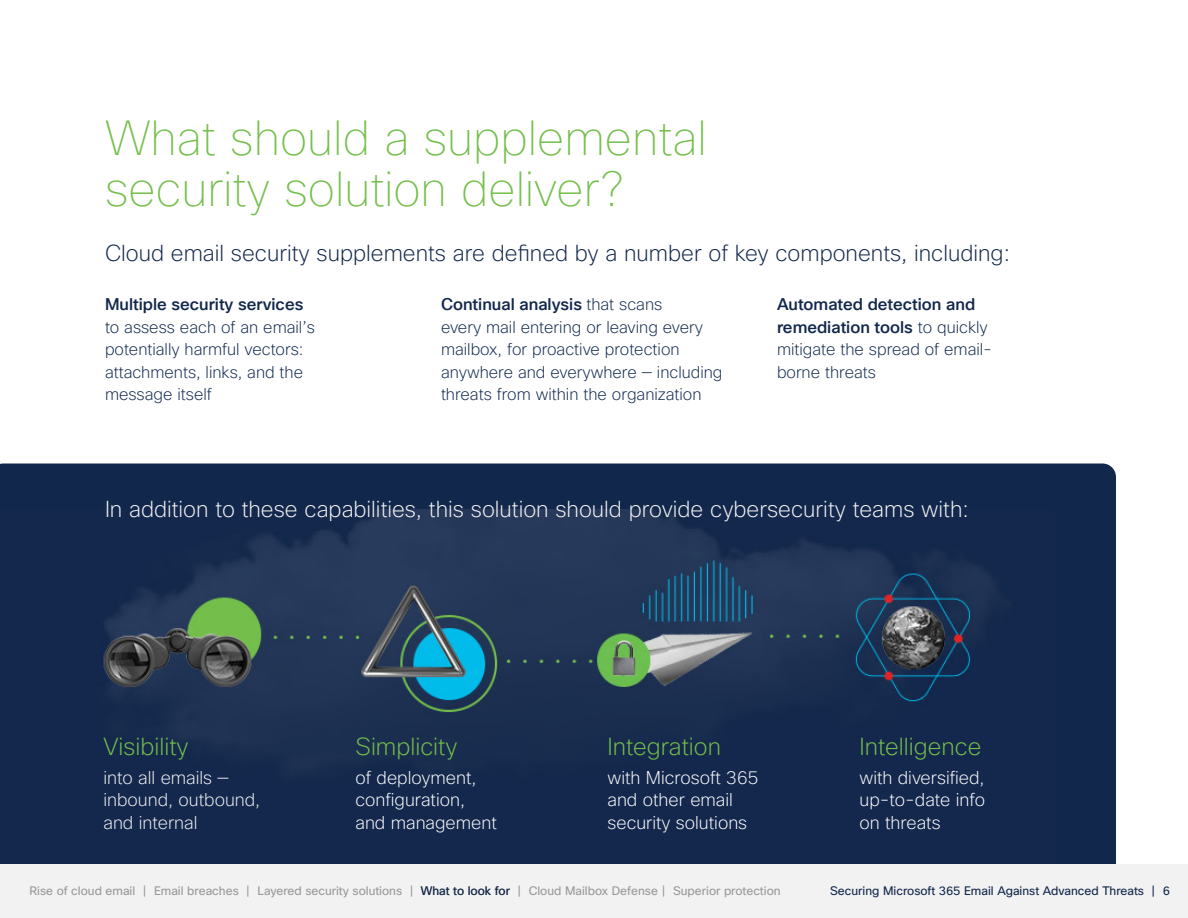
<style>
.page{position:relative;width:1188px;height:918px;background:#fff}
.page>*{position:absolute;margin:0;border:0;box-sizing:border-box;transform-origin:0 0}
.Title_Page_thin_32_3{font:100 48px/51px "Cisco Sans";color:#74bf4b}
.Sub_extralight_16_18{font:200 24px "Cisco Sans";color:#74bf4b}
.Sub-title_Page__extr{font:200 22.5px "Cisco Sans";color:#f2f2f2}
.Sub-title_Page__extr-2{font:200 22.5px "Cisco Sans";color:#11274b}
.Body_extralight_12_1{font:200 18px/22.5px "Cisco Sans";color:#fff}
.Body_extralight_12_1-2{font:200 18px/22.5px "Cisco Sans";color:#f2f2f2}
.Body_extralight_12_1-3{font:200 16.5px/22.5px "Cisco Sans";color:#0d274d}
.t1{font:12px "Cisco Sans";color:#999}
.Nav_regular_8_12_oce{font:12px "Cisco Sans";color:#11274b}
.s1{font-family:"Cisco Sans TT";font-weight:500;color:#11274b}
</style>
<div class="page">
<div style="left:0;top:464px;width:1116px;height:400px;background:#11274b"></div>
<img style="left:0;top:509px;width:1054px;height:355px">
<div style="left:0;top:864px;width:1188px;height:54px;background:#f2f2f2"></div>
<p class="Title_Page_thin_32_3" style="left:105px;top:114px;width:603px">What should a supplemental security solution deliver?</p>
<p class="Sub-title_Page__extr-2" style="left:105px;top:238px;width:907px">Cloud email security supplements are defined by a number of key components, including:</p>
<p class="Body_extralight_12_1-3" style="left:105px;top:294px;width:212px"><span class="s1">Multiple security services </span>to assess each of an email’s potentially harmful vectors: attachments, links, and the message itself</p>
<p class="Body_extralight_12_1-3" style="left:441px;top:294px;width:283px"><span class="s1">Continual analysis</span> that scans<br>every mail entering or leaving every mailbox, for proactive protection anywhere and everywhere — including threats from within the organization</p>
<p class="Body_extralight_12_1-3" style="left:777px;top:294px;width:217px"><span class="s1">Automated detection and remediation tools</span> to quickly mitigate the spread of email&shy;borne threats</p>
<p class="Sub-title_Page__extr" style="left:105px;top:495px;width:865px">In addition to these capabilities, this solution should provide cybersecurity teams with:</p>
<p class="Sub_extralight_16_18" style="left:104px;top:731px;width:87px">Visibility</p>
<p class="Body_extralight_12_1-2" style="left:104px;top:767px;width:158px">into all emails — inbound, outbound, and internal</p>
<p class="Sub_extralight_16_18" style="left:356px;top:731px;width:103px">Simplicity</p>
<p class="Body_extralight_12_1" style="left:356px;top:767px;width:143px">of deployment, configuration, and management</p>
<p class="Sub_extralight_16_18" style="left:608px;top:731px;width:115px">Integration</p>
<p class="Body_extralight_12_1" style="left:608px;top:767px;width:153px">with Microsoft 365 and other email security solutions</p>
<p class="Sub_extralight_16_18" style="left:860px;top:731px;width:123px">Intelligence</p>
<p class="Body_extralight_12_1" style="left:860px;top:767px;width:127px;text-align:justify">with diversified, up-to-date info on threats</p>
<p class="t1" style="left:29px;top:883px;width:386px">Rise of cloud email | Email breaches | Layered security solutions |</p>
<p class="t1" style="left:517px;top:883px;width:265px">| Cloud Mailbox Defense | Superior protection</p>
<p class="Nav_regular_8_12_oce" style="left:421px;top:883px;width:91px">What to look for</p>
<p class="Nav_regular_8_12_oce" style="left:830px;top:883px;width:341px">Securing Microsoft 365 Email Against Advanced Threats | 6</p>
</div>
